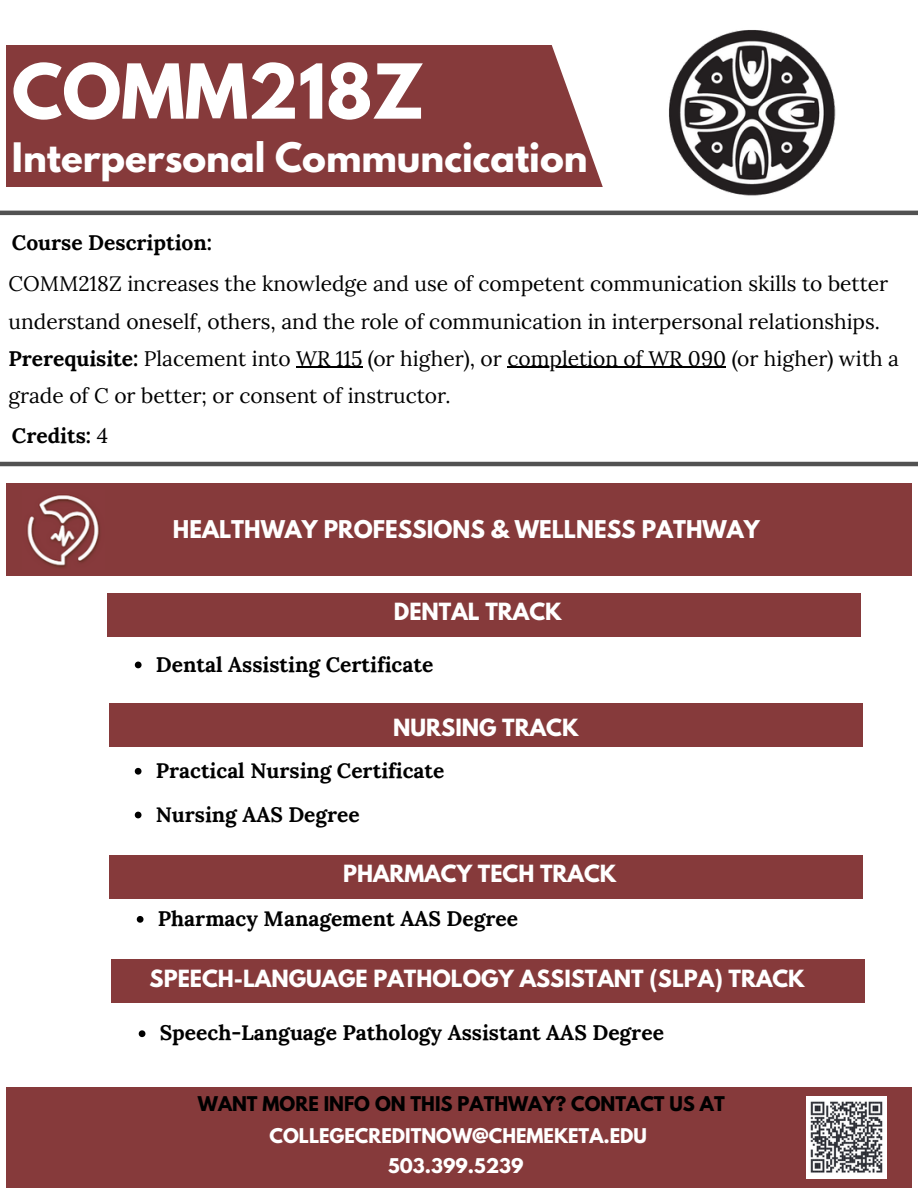
<style>
.page{position:relative;width:918px;height:1188px;background:#fff}
.page>*{position:absolute;margin:0;border:0;box-sizing:border-box;transform-origin:0 0}
.t1{font:700 67.05px "League Spartan";color:#fff}
.t2{font:700 36px "League Spartan";color:#fff}
.t3{font:700 21.75px "League Spartan";color:#fff}
.t4{font:21px/37.2px "Lora";color:#000}
.t5{font:700 21px "Lora";color:#000}
.t6{font:700 21px "League Spartan";color:#fff}
.t7{font:700 18px "League Spartan";color:#fff}
.t8{font:700 18px "League Spartan";color:#000}
.s1{font-weight:700}
.s2{font-weight:400}
</style>
<div class="page">
<div style="left:6px;top:45px;width:605px;height:141px;background:#863a3b"></div>
<svg style="left:551px;top:45px;width:126px;height:171px"></svg>
<hr style="left:0;top:462px;width:918px;height:4px;background:#525252">
<div style="left:6px;top:1087px;width:906px;height:101px;background:#863a3b"></div>
<img style="left:661px;top:30px;width:175px;height:172px">
<hr style="left:0;top:211px;width:918px;height:4px;background:#525252">
<img style="left:806px;top:1096px;width:80px;height:82px">
<div style="left:6px;top:483px;width:905px;height:93px;background:#863a3b"></div>
<div style="left:107px;top:593px;width:754px;height:43px;background:#863a3b"></div>
<div style="left:109px;top:704px;width:754px;height:43px;background:#863a3b"></div>
<img style="left:27px;top:495px;width:73px;height:73px">
<svg style="left:135px;top:662px;width:7px;height:6px"></svg>
<svg style="left:135px;top:768px;width:7px;height:7px"></svg>
<svg style="left:135px;top:812px;width:7px;height:6px"></svg>
<div style="left:111px;top:959px;width:754px;height:44px;background:#863a3b"></div>
<svg style="left:139px;top:1030px;width:6px;height:7px"></svg>
<hr style="left:296px;top:367px;width:66px;height:1px;background:#000">
<hr style="left:507px;top:367px;width:219px;height:1px;background:#000">
<div style="left:109px;top:855px;width:754px;height:43px;background:#863a3b"></div>
<svg style="left:137px;top:916px;width:7px;height:7px"></svg>
<h5 class="t1" style="left:12px;top:58px;width:413px">COMM218Z</h5>
<h5 class="t2" style="left:12px;top:139px;width:577px">Interpersonal Communcication</h5>
<p class="t5" style="left:12px;top:229px;width:202px">Course Description:</p>
<p class="t4" style="left:9px;top:265px;width:892px">COMM218Z increases the knowledge and use of competent communication skills to better understand oneself, others, and the role of communication in interpersonal relationships.<br><span class="s1">Prerequisite:</span> Placement into WR 115 (or higher), or completion of WR 090 (or higher) with a</p>
<p class="t4" style="left:9px;top:376px;width:444px">grade of C or better; or consent of instructor.</p>
<h2 class="t5" style="left:12px;top:422px;width:98px">Credits: <span class="s2">4</span></h2>
<p class="t3" style="left:173px;top:519px;width:588px">HEALTHWAY PROFESSIONS &amp; WELLNESS PATHWAY</p>
<p class="t6" style="left:394px;top:601px;width:169px">DENTAL TRACK</p>
<h3 class="t5" style="left:156px;top:651px;width:279px">Dental Assisting Certificate</h3>
<p class="t6" style="left:393px;top:717px;width:187px">NURSING TRACK</p>
<p class="t5" style="left:156px;top:757px;width:290px">Practical Nursing Certificate</p>
<h3 class="t5" style="left:156px;top:801px;width:206px">Nursing AAS Degree</h3>
<p class="t6" style="left:343px;top:863px;width:275px">PHARMACY TECH TRACK</p>
<p class="t5" style="left:158px;top:905px;width:362px">Pharmacy Management AAS Degree</p>
<p class="t6" style="left:150px;top:968px;width:657px">SPEECH-LANGUAGE PATHOLOGY ASSISTANT (SLPA) TRACK</p>
<h3 class="t5" style="left:160px;top:1019px;width:506px">Speech-Language Pathology Assistant AAS Degree</h3>
<h3 class="t8" style="left:198px;top:1095px;width:528px">WANT MORE INFO ON THIS PATHWAY? CONTACT US AT</h3>
<h3 class="t7" style="left:270px;top:1127px;width:379px">COLLEGECREDITNOW@CHEMEKETA.EDU</h3>
<p class="t7" style="left:388px;top:1156px;width:137px">503.399.5239</p>
</div>
